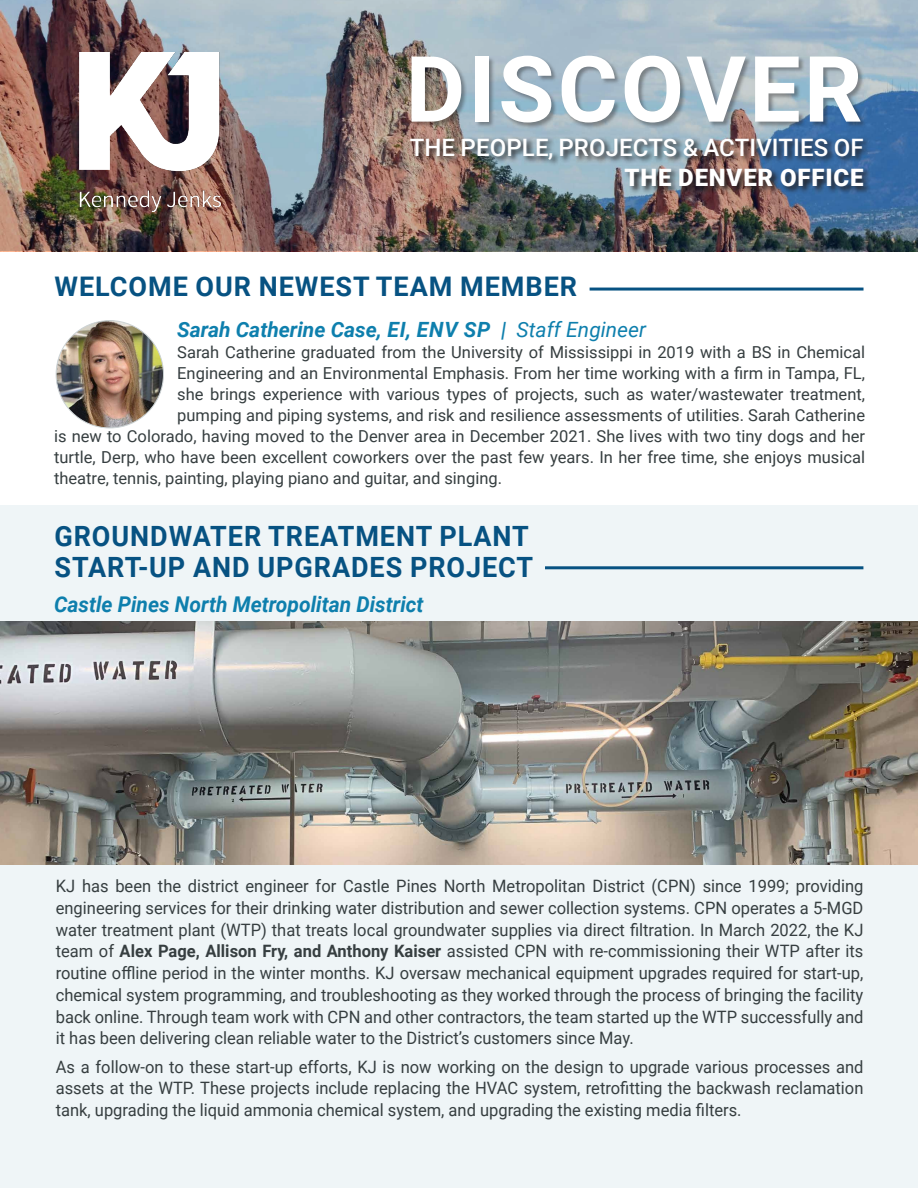
<style>
.page{position:relative;width:918px;height:1188px;background:#fff}
.page>*{position:absolute;margin:0;border:0;box-sizing:border-box;transform-origin:0 0}
.Typography_Headline{font:700 91.5px "Roboto";letter-spacing:.035em;color:#fff}
.Typography_Headline-2{font:700 27.9px/31px "Roboto";letter-spacing:.035em;color:#075282}
.Typography_Headline-3{font:700 27px "Roboto";letter-spacing:.035em;color:#075282}
.Typography_Headline-4{font:500 24px/30px "Roboto";letter-spacing:.005em;color:#fff;text-align:right}
.Typography_Headline-5{font:italic 700 21.75px "Roboto";color:#0e7fad}
.Body_condensed{font:italic 700 21px "Roboto";color:#0e7fad}
.Body{font:17.1px/21.8px "Roboto";color:#363e40;text-align:justify}
.Body-2{font:16.5px "Roboto";color:#363e40}
.s1{font-weight:900}
.s2{font-weight:400}
.s3{font-weight:700}
</style>
<div class="page">
<div style="left:0;top:505px;width:918px;height:683px;background:#eff5f7"></div>
<img style="left:0;top:0;width:918px;height:251px">
<div style="left:411px;top:56px;width:456px;height:73px;background:#231f20;opacity:.4"></div>
<img style="left:408px;top:137px;width:463px;height:57px">
<img style="left:80px;top:53px;width:141px;height:159px">
<img style="left:56px;top:321px;width:107px;height:107px;border-radius:54px">
<hr style="left:590px;top:288px;width:274px;height:3px;background:#075282">
<hr style="left:545px;top:566px;width:318px;height:3px;background:#075282">
<img style="left:0;top:622px;width:918px;height:243px">
<p class="Typography_Headline" style="left:406px;top:25px;width:458px">DISCOVER</p>
<p class="Typography_Headline-4" style="left:410px;top:131px;width:455px">THE PEOPLE, PROJECTS &amp; ACTIVITIES OF<br><span class="s1">THE DENVER OFFICE</span></p>
<p class="Typography_Headline-3" style="left:54px;top:268px;width:524px">WELCOME OUR NEWEST TEAM MEMBER</p>
<p class="Body_condensed" style="left:177px;top:315px;width:470px">Sarah Catherine Case, EI, ENV SP | <span class="s2">Staff Engineer</span></p>
<p class="Body-2" style="left:177px;top:341px;width:689px">Sarah Catherine graduated from the University of Mississippi in 2019 with a BS in Chemical</p>
<p class="Body-2" style="left:177px;top:362px;width:689px">Engineering and an Environmental Emphasis. From her time working with a firm in Tampa, FL,</p>
<p class="Body-2" style="left:177px;top:383px;width:689px">she brings experience with various types of projects, such as water/wastewater treatment,</p>
<p class="Body-2" style="left:177px;top:404px;width:689px">pumping and piping systems, and risk and resilience assessments of utilities. Sarah Catherine</p>
<p class="Body-2" style="left:54px;top:425px;width:813px">is new to Colorado, having moved to the Denver area in December 2021. She lives with two tiny dogs and her</p>
<p class="Body-2" style="left:54px;top:446px;width:813px">turtle, Derp, who have been excellent coworkers over the past few years. In her free time, she enjoys musical</p>
<p class="Body-2" style="left:54px;top:467px;width:450px">theatre, tennis, painting, playing piano and guitar, and singing.</p>
<p class="Typography_Headline-2" style="left:54px;top:519px;width:480px">GROUNDWATER TREATMENT PLANT<br>START-UP AND UPGRADES PROJECT</p>
<p class="Typography_Headline-5" style="left:54px;top:589px;width:371px">Castle Pines North Metropolitan District</p>
<p class="Body" style="left:56px;top:875px;width:809px">KJ has been the district engineer for Castle Pines North Metropolitan District (CPN) since 1999; providing engineering services for their drinking water distribution and sewer collection systems. CPN operates a 5-MGD water treatment plant (WTP) that treats local groundwater supplies via direct filtration. In March 2022, the KJ team of <span class="s3">Alex Page, Allison Fry, and Anthony Kaiser</span> assisted CPN with re-commissioning their WTP after its routine offline period in the winter months. KJ oversaw mechanical equipment upgrades required for start-up, chemical system programming, and troubleshooting as they worked through the process of bringing the facility back online. Through team work with CPN and other contractors, the team started up the WTP successfully and it has been delivering clean reliable water to the District’s customers since May.</p>
<p class="Body" style="left:56px;top:1055px;width:809px">As a follow-on to these start-up efforts, KJ is now working on the design to upgrade various processes and assets at the WTP. These projects include replacing the HVAC system, retrofitting the backwash reclamation tank, upgrading the liquid ammonia chemical system, and upgrading the existing media filters.</p>
</div>
